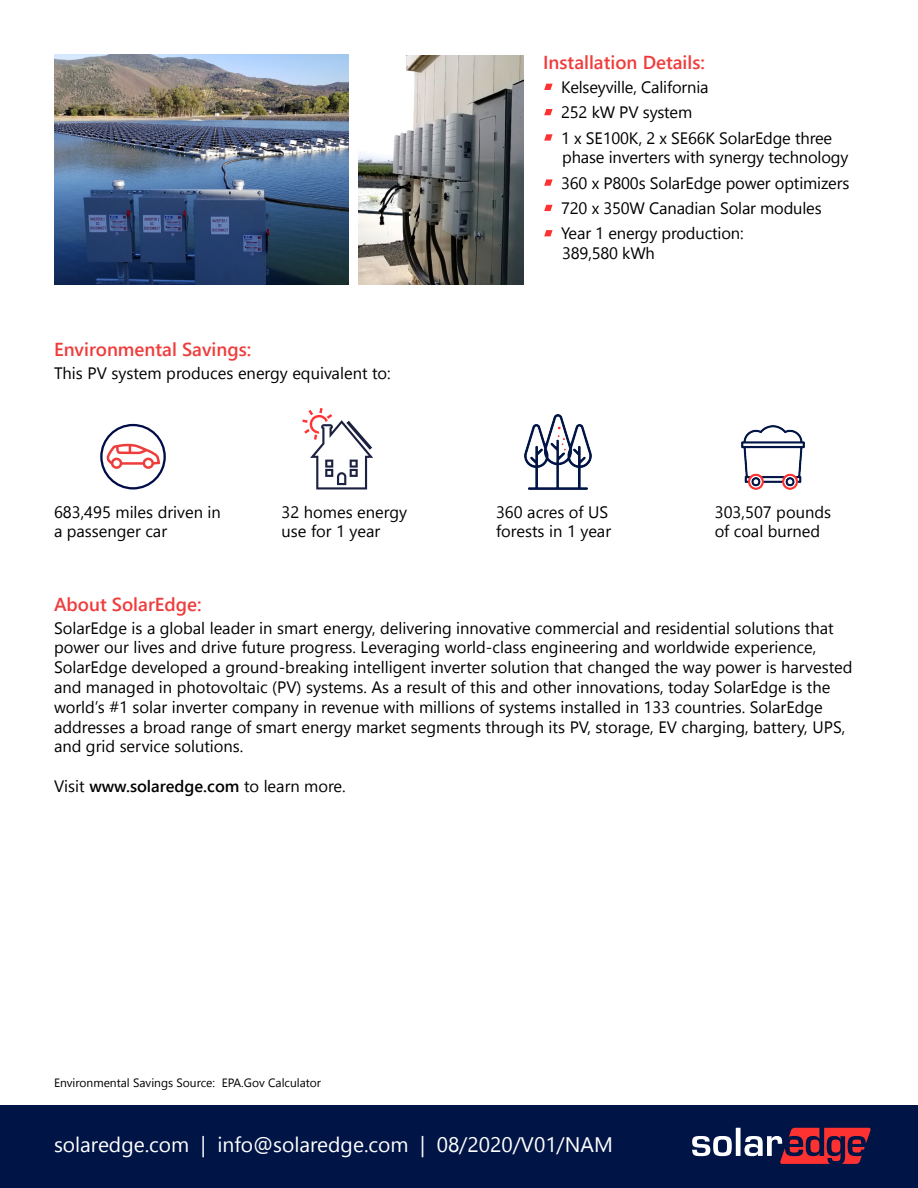
<style>
.page{position:relative;width:918px;height:1188px;background:#fff}
.page>*{position:absolute;margin:0;border:0;box-sizing:border-box;transform-origin:0 0}
.t1{font:21px "Segoe UI";color:#fff}
._1_small_header{font:600 18.75px "Segoe UI";color:#ee3d3c}
._1_text_body{font:16.5px/19.8px "Segoe UI";color:#000}
._1_tabs_info{font:16.5px/19.8px "Segoe UI";letter-spacing:-.01em;color:#000}
._1_text_body-2{font:12px "Segoe UI";color:#000}
.s1{font-weight:600}
</style>
<div class="page">
<div style="left:0;top:1106px;width:918px;height:82px;background:#001446"></div>
<svg style="left:692px;top:1128px;width:179px;height:36px"></svg>
<svg style="left:544px;top:84px;width:9px;height:6px"></svg>
<svg style="left:544px;top:109px;width:9px;height:6px"></svg>
<svg style="left:544px;top:134px;width:9px;height:7px"></svg>
<svg style="left:544px;top:179px;width:9px;height:7px"></svg>
<svg style="left:544px;top:205px;width:9px;height:6px"></svg>
<svg style="left:544px;top:230px;width:9px;height:6px"></svg>
<div style="left:100px;top:424px;width:66px;height:66px;border:2px solid #000d46;border-radius:50%"></div>
<div style="left:111px;top:458px;width:11px;height:11px;border:2px solid #ee3d3c;border-radius:50%"></div>
<div style="left:143px;top:458px;width:11px;height:11px;border:2px solid #ee3d3c;border-radius:50%"></div>
<svg style="left:103px;top:443px;width:58px;height:23px"></svg>
<svg style="left:302px;top:408px;width:71px;height:82px"></svg>
<img style="left:741px;top:426px;width:64px;height:64px">
<img style="left:524px;top:414px;width:68px;height:76px">
<img style="left:358px;top:55px;width:166px;height:230px">
<img style="left:54px;top:55px;width:294px;height:230px">
<p class="_1_small_header" style="left:543px;top:47px;width:163px">Installation Details:</p>
<p class="_1_small_header" style="left:54px;top:334px;width:199px">Environmental Savings:</p>
<p class="_1_text_body" style="left:54px;top:363px;width:338px">This PV system produces energy equivalent to:</p>
<p class="_1_tabs_info" style="left:561px;top:77px;width:149px">Kelseyville, California</p>
<p class="_1_tabs_info" style="left:561px;top:102px;width:133px">252 kW PV system</p>
<p class="_1_tabs_info" style="left:561px;top:128px;width:289px">x1 SE100 x2,K SE66K SolarEdge three phase inverters with synergy technology</p>
<p class="_1_tabs_info" style="left:561px;top:173px;width:290px">360 Px 800s SolarEdge power optimizers</p>
<p class="_1_tabs_info" style="left:561px;top:198px;width:262px">720 x 350W Canadian Solar modules</p>
<p class="_1_tabs_info" style="left:561px;top:223px;width:184px">Year 1 energy production:<br>389,580 kWh</p>
<p class="_1_text_body" style="left:54px;top:501px;width:168px">683,495 miles driven in a passenger car</p>
<p class="_1_text_body" style="left:282px;top:501px;width:127px">32 homes energy use for 1 year</p>
<p class="_1_text_body" style="left:496px;top:501px;width:117px">360 acres of US forests in 1 year</p>
<p class="_1_text_body" style="left:715px;top:501px;width:118px">303,507 pounds of coal burned</p>
<p class="_1_small_header" style="left:54px;top:589px;width:149px">About SolarEdge:</p>
<p class="_1_text_body" style="left:54px;top:618px;width:800px">SolarEdge is a global leader in smart energy, delivering innovative commercial and residential solutions that power our lives and drive future progress. Leveraging world-class engineering and worldwide experience, SolarEdge developed a ground-breaking intelligent inverter solution that changed the way power is harvested and managed in photovoltaic (PV) systems. As a result of this and other innovations, today SolarEdge is the world s’ #1 solar inverter company in revenue with millions of systems installed in 133 countries. SolarEdge addresses a broad range of smart energy market segments through its PV, storage, EV charging, battery, UPS, and grid service solutions.</p>
<p class="_1_text_body" style="left:54px;top:776px;width:293px">Visit <span class="s1">www.solaredge.com</span> to learn more.</p>
<p class="_1_text_body-2" style="left:54px;top:1073px;width:163px">Environmental Savings Source:</p>
<p class="_1_text_body-2" style="left:222px;top:1073px;width:101px">EPA.Gov Calculator</p>
<p class="t1" style="left:54px;top:1127px;width:137px">solaredge.com</p>
<p class="t1" style="left:201px;top:1127px;width:7px">|</p>
<p class="t1" style="left:217px;top:1127px;width:193px">info@solaredge.com</p>
<p class="t1" style="left:420px;top:1127px;width:7px">|</p>
<p class="t1" style="left:437px;top:1127px;width:178px">08/2020/V01/NAM</p>
</div>
